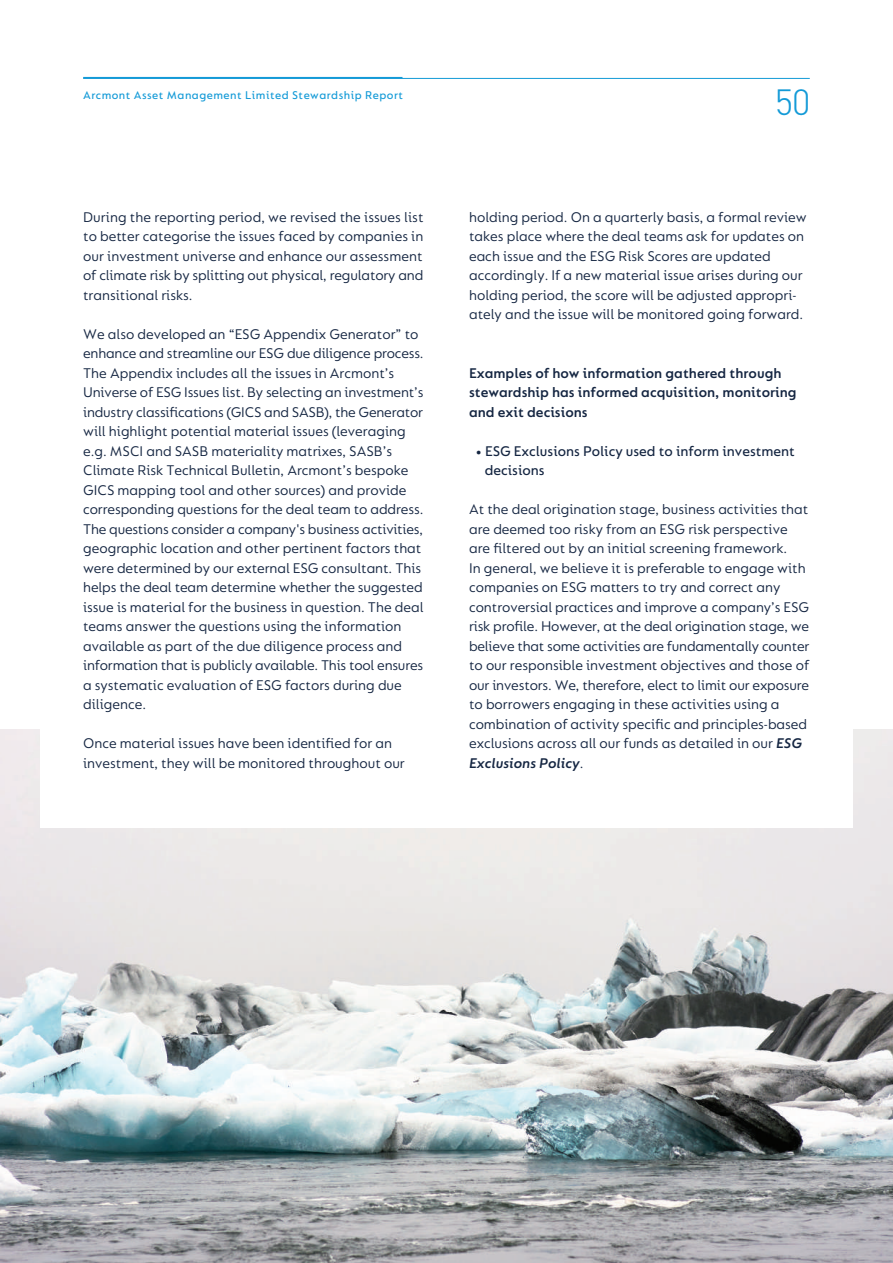
<style>
.page{position:relative;width:893px;height:1263px;background:#fff}
.page>*{position:absolute;margin:0;border:0;box-sizing:border-box;transform-origin:0 0}
.t1{font:300 36px "CF Din";color:#139ad7}
.t2{font:15px/19.5px "FS Lucas Pro";color:#152642}
.t3{font:600 15px/19.5px "FS Lucas Pro";color:#152642}
.t4{font:500 15px/19.5px "FS Lucas Pro";color:#152642}
.t5{font:500 12px "FS Lucas Pro";letter-spacing:.04em;color:#139ad7}
.s1{font-weight:900}
.s2{font-weight:600;font-style:italic}
</style>
<div class="page">
<img style="left:0;top:730px;width:893px;height:533px">
<div style="left:40px;top:78px;width:813px;height:749px;background:#fff"></div>
<hr style="left:83px;top:78px;width:727px;height:1px;background:#139ad7">
<hr style="left:83px;top:77px;width:319px;height:1px;background:#139ad7">
<p class="t5" style="left:83px;top:88px;width:321px">Arcmont Asset Management Limited Stewardship Report</p>
<h1 class="t1" style="left:776px;top:83px;width:35px">50</h1>
<p class="t2" style="left:83px;top:207px;width:342px;text-align:justify">During the reporting period, we revised the issues list to better categorise the issues faced by companies in our investment universe and enhance our assessment of climate risk by splitting out physical, regulatory and transitional risks.</p>
<p class="t2" style="left:83px;top:324px;width:342px">We also developed an “ESG Appendix Generator” to enhance and streamline our ESG due diligence process.<br>The Appendix includes all the issues in Arcmont’s Universe of ESG Issues list. By selecting an investment’s industry classifications (GICS and SASB), the Generator will highlight potential material issues (leveraging e.g. MSCI and SASB materiality matrixes, SASB’s Climate Risk Technical Bulletin, Arcmont’s bespoke GICS mapping tool and other sources) and provide corresponding questions for the deal team to address.<br>The questions consider a company's business activities, geographic location and other pertinent factors that were determined by our external ESG consultant. This helps the deal team determine whether the suggested issue is material for the business in question. The deal teams answer the questions using the information available as part of the due diligence process and information that is publicly available. This tool ensures a systematic evaluation of ESG factors during due diligence.</p>
<p class="t2" style="left:83px;top:733px;width:323px">Once material issues have been identified for an investment, they will be monitored throughout our</p>
<p class="t2" style="left:469px;top:207px;width:339px">holding period. On a quarterly basis, a formal review takes place where the deal teams ask for updates on each issue and the ESG Risk Scores are updated accordingly. If a new material issue arises during our holding period, the score will be adjusted appropri&shy;ately and the issue will be monitored going forward.</p>
<p class="t3" style="left:469px;top:363px;width:329px">Examples of how information gathered through stewardship has informed acquisition, monitoring and exit decisions</p>
<p class="t4" style="left:485px;top:441px;width:312px;text-indent:-9px"><span class="s1">•</span> ESG Exclusions Policy used to inform investment decisions</p>
<p class="t2" style="left:469px;top:499px;width:342px">At the deal origination stage, business activities that are deemed too risky from an ESG risk perspective are filtered out by an initial screening framework.<br>In general, we believe it is preferable to engage with companies on ESG matters to try and correct any controversial practices and improve a company’s ESG risk profile. However, at the deal origination stage, we believe that some activities are fundamentally counter to our responsible investment objectives and those of our investors. We, therefore, elect to limit our exposure to borrowers engaging in these activities using a combination of activity specific and principles-based exclusions across all our funds as detailed in our <span class="s2">ESG Exclusions Policy</span>.</p>
</div>
